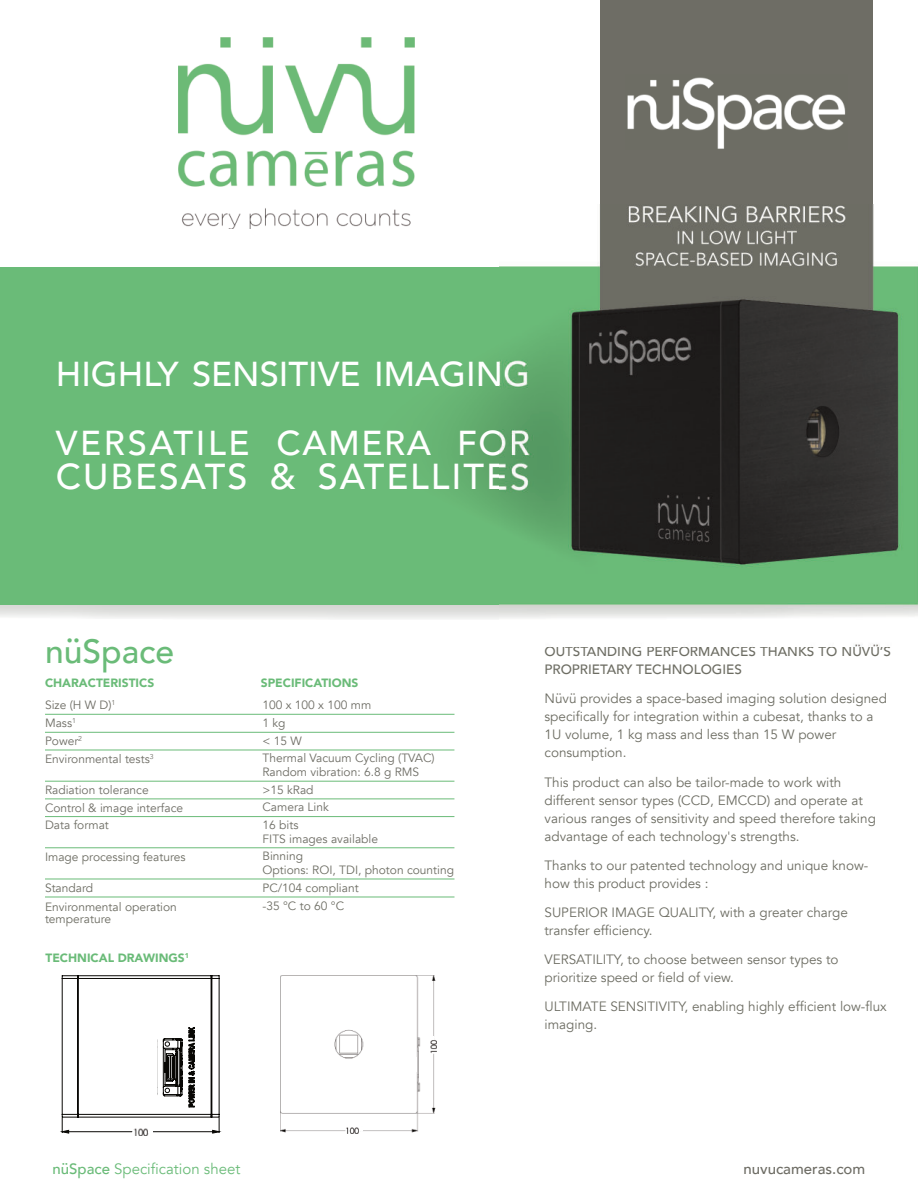
<style>
.page{position:relative;width:918px;height:1188px;background:#fff}
.page>*{position:absolute;margin:0;border:0;box-sizing:border-box;transform-origin:0 0}
.t1{font:500 36px "Avenir";letter-spacing:.055em;color:#fff}
.t2{font:500 34.5px/69px "Avenir";color:#fff}
.t3{font:500 33.6px "Avenir";color:#6abb78}
.t4{font:15px "Avenir";color:#6abb78}
.t5{font:500 15px "Avenir";color:#6e6d65}
.t6{font:13.5px/18px "Avenir";color:#6d6d63}
.t7{font:500 13.5px/18px "Avenir";color:#6d6d63}
.t8{font:12px/13.5px "Avenir";color:#6e6d65}
.t9{font:12px/13.5px "Avenir";color:#6d6d63}
.t10{font:900 12px "Avenir";color:#6abb78}
.s1{color:#6e6d65}
.s2{font-weight:500}
</style>
<div class="page">
<div style="left:0;top:267px;width:918px;height:337px;background:#6abb78"></div>
<div style="left:600px;top:0;width:273px;height:431px;background:#6e6d65"></div>
<img style="left:179px;top:38px;width:235px;height:190px">
<img style="left:627px;top:77px;width:219px;height:72px">
<hr style="left:45px;top:847px;width:409px;height:1px;background:#6abb78">
<hr style="left:45px;top:879px;width:410px;height:1px;background:#6abb78">
<hr style="left:45px;top:897px;width:410px;height:1px;background:#6abb78">
<hr style="left:45px;top:714px;width:410px;height:1px;background:#6abb78">
<hr style="left:45px;top:732px;width:409px;height:1px;background:#6abb78">
<hr style="left:45px;top:750px;width:409px;height:1px;background:#6abb78">
<hr style="left:45px;top:781px;width:409px;height:1px;background:#6abb78">
<hr style="left:45px;top:799px;width:409px;height:1px;background:#6abb78">
<hr style="left:45px;top:816px;width:409px;height:1px;background:#6abb78">
<img style="left:499px;top:204px;width:419px;height:443px">
<img style="left:281px;top:976px;width:156px;height:158px">
<svg style="left:430px;top:1037px;width:4px;height:3px"></svg>
<svg style="left:360px;top:1127px;width:3px;height:4px"></svg>
<div style="left:404px;top:1057px;width:13px;height:15px;background:#fff"></div>
<img style="left:135px;top:1133px;width:14px;height:3px">
<svg style="left:62px;top:975px;width:158px;height:158px"></svg>
<h2 class="t2" style="left:56px;top:338px;width:476px">HIGHLY SENSITIVE IMAGING<br>VERSATILE CAMERA FOR</h2>
<h1 class="t1" style="left:56px;top:446px;width:476px">CUBESATS &amp; SATELLITES</h1>
<h3 class="t3" style="left:45px;top:622px;width:131px">nüSpace</h3>
<p class="t10" style="left:45px;top:672px;width:111px">CHARACTERISTICS</p>
<p class="t10" style="left:261px;top:672px;width:99px">SPECIFICATIONS</p>
<p class="t8" style="left:45px;top:698px;width:72px">Size (H W D)<sup>1</sup></p>
<p class="t8" style="left:263px;top:698px;width:110px">100 x 100 x 100 mm</p>
<p class="t8" style="left:45px;top:716px;width:33px">Mass<sup>1</sup></p>
<p class="t8" style="left:263px;top:716px;width:25px">1 kg</p>
<p class="t8" style="left:45px;top:734px;width:39px">Power<sup>2</sup></p>
<p class="t8" style="left:263px;top:734px;width:41px">&lt; 15 W</p>
<p class="t8" style="left:45px;top:752px;width:110px">Environmental tests<sup>3</sup></p>
<p class="t8" style="left:262px;top:752px;width:174px">Thermal Vacuum Cycling (TVAC)<br>Random vibration: 6.8 g RMS</p>
<p class="t8" style="left:45px;top:801px;width:140px">Control &amp; image interface</p>
<p class="t8" style="left:262px;top:801px;width:68px">Camera Link</p>
<p class="t8" style="left:45px;top:783px;width:105px">Radiation tolerance</p>
<p class="t8" style="left:262px;top:783px;width:53px">&gt;15 kRad</p>
<p class="t9" style="left:45px;top:819px;width:65px"><span class="s1">Data</span> format</p>
<p class="t8" style="left:262px;top:818px;width:117px">16 bits<br>FITS images available</p>
<p class="t9" style="left:45px;top:850px;width:142px">Image processing features</p>
<p class="t9" style="left:262px;top:850px;width:193px">Binning<br>Options: ROI, TDI, photon counting</p>
<p class="t9" style="left:45px;top:882px;width:50px">Standard</p>
<p class="t9" style="left:262px;top:882px;width:98px">PC/104 compliant</p>
<p class="t9" style="left:45px;top:901px;width:133px;line-height:12px">Environmental operation temperature</p>
<p class="t9" style="left:262px;top:900px;width:83px">-35 °C to 60 °C</p>
<p class="t10" style="left:46px;top:947px;width:145px">TECHNICAL DRAWINGS<sup>1</sup></p>
<p class="t7" style="left:544px;top:642px;width:348px">OUTSTANDING PERFORMANCES THANKS TO NÜVÜ’S<br>PROPRIETARY TECHNOLOGIES</p>
<p class="t6" style="left:544px;top:690px;width:344px">Nüvü provides a space-based imaging solution designed specifically for integration within a cubesat, thanks to a 1U volume, 1 kg mass and less than 15 W power consumption.</p>
<p class="t6" style="left:544px;top:773px;width:333px">This product can also be tailor-made to work with different sensor types (CCD, EMCCD) and operate at various ranges of sensitivity and speed therefore taking advantage of each technology's strengths.</p>
<p class="t6" style="left:544px;top:856px;width:325px">Thanks to our patented technology and unique know&shy;how this product provides :</p>
<p class="t6" style="left:544px;top:904px;width:305px">SUPERIOR IMAGE QUALITY, with a greater charge transfer efficiency.</p>
<p class="t6" style="left:544px;top:951px;width:296px">VERSATILITY, to choose between sensor types to prioritize speed or field of view.</p>
<p class="t6" style="left:544px;top:998px;width:344px">ULTIMATE SENSITIVITY, enabling highly efficient low-flux imaging.</p>
<p class="t4" style="left:52px;top:1160px;width:189px"><span class="s2">nüSpace</span> Specification sheet</p>
<p class="t5" style="left:744px;top:1156px;width:123px">nuvucameras.com</p>
</div>
